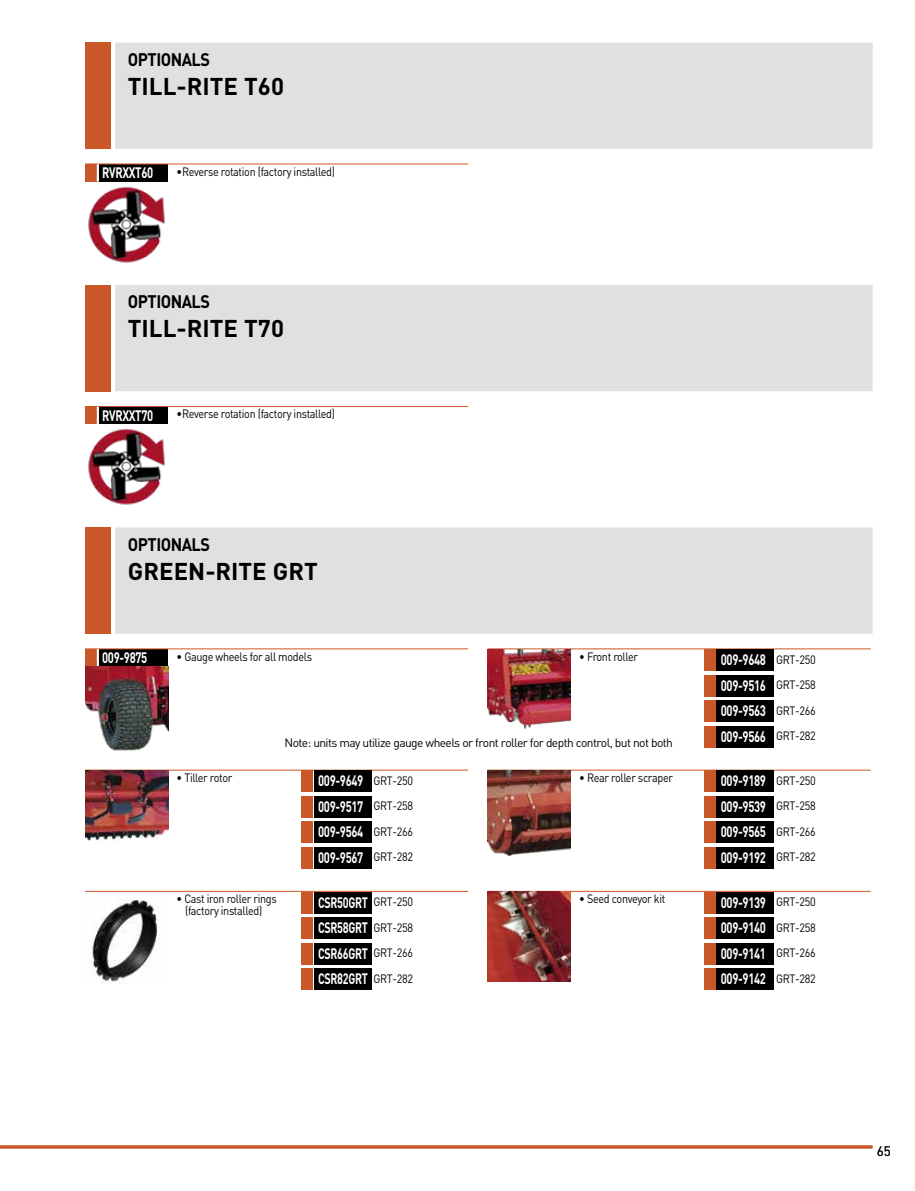
<style>
.page{position:relative;width:915px;height:1191px;background:#fff}
.page>*{position:absolute;margin:0;border:0;box-sizing:border-box;transform-origin:0 0}
.t1{font:700 24px "DIN";color:#000}
.t2{font:700 18px "DIN";letter-spacing:-.03em;color:#000;scale:.9 1}
.t3{font:700 15px/25.5px "DIN";letter-spacing:-.03em;color:#fff;text-align:justify;scale:.75 1}
.t4{font:700 15px/25.5px "DIN";letter-spacing:-.03em;color:#fff;text-align:justify;scale:.72 1}
.t5{font:13.5px "DIN";color:#000}
.t6{font:12px/12px "DIN";letter-spacing:-.03em;color:#000;text-align:center;scale:.9 1}
.t7{font:12px "DIN";letter-spacing:-.05em;color:#000}
.s1{font-weight:400;font-size:12px;color:#000}
</style>
<div class="page">
<div style="left:85px;top:43px;width:26px;height:106px;background:#c95727"></div>
<div style="left:115px;top:43px;width:757px;height:106px;background:#e0e0e0"></div>
<div style="left:85px;top:527px;width:26px;height:107px;background:#c95727"></div>
<div style="left:115px;top:527px;width:757px;height:107px;background:#e0e0e0"></div>
<div style="left:85px;top:285px;width:26px;height:106px;background:#c95727"></div>
<div style="left:115px;top:285px;width:757px;height:106px;background:#e0e0e0"></div>
<hr style="left:168px;top:770px;width:124px;height:1px;background:#c95727">
<hr style="left:292px;top:770px;width:125px;height:1px;background:#c95727">
<hr style="left:417px;top:770px;width:51px;height:1px;background:#c95727">
<img style="left:85px;top:770px;width:83px;height:70px">
<div style="left:301px;top:770px;width:11px;height:22px;background:#c95727"></div>
<div style="left:301px;top:796px;width:11px;height:21px;background:#c95727"></div>
<div style="left:301px;top:847px;width:11px;height:21px;background:#c95727"></div>
<div style="left:301px;top:821px;width:11px;height:22px;background:#c95727"></div>
<div style="left:314px;top:770px;width:57px;height:22px;background:#000"></div>
<div style="left:314px;top:796px;width:57px;height:21px;background:#000"></div>
<div style="left:314px;top:847px;width:57px;height:21px;background:#000"></div>
<div style="left:314px;top:821px;width:57px;height:22px;background:#000"></div>
<hr style="left:570px;top:770px;width:125px;height:1px;background:#c95727">
<hr style="left:695px;top:770px;width:124px;height:1px;background:#c95727">
<hr style="left:819px;top:770px;width:51px;height:1px;background:#c95727">
<img style="left:487px;top:770px;width:83px;height:85px">
<div style="left:703px;top:770px;width:12px;height:22px;background:#c95727"></div>
<div style="left:703px;top:796px;width:12px;height:21px;background:#c95727"></div>
<div style="left:703px;top:847px;width:12px;height:21px;background:#c95727"></div>
<div style="left:703px;top:821px;width:12px;height:22px;background:#c95727"></div>
<div style="left:716px;top:770px;width:57px;height:22px;background:#000"></div>
<div style="left:716px;top:796px;width:57px;height:21px;background:#000"></div>
<div style="left:716px;top:847px;width:57px;height:21px;background:#000"></div>
<div style="left:716px;top:821px;width:57px;height:22px;background:#000"></div>
<div style="left:98px;top:164px;width:70px;height:18px;background:#000"></div>
<hr style="left:98px;top:164px;width:70px;height:1px;background:#c95727">
<hr style="left:168px;top:164px;width:249px;height:1px;background:#c95727">
<hr style="left:417px;top:164px;width:51px;height:1px;background:#c95727">
<svg style="left:85px;top:164px;width:14px;height:18px"></svg>
<img style="left:88px;top:186px;width:77px;height:77px">
<div style="left:98px;top:649px;width:70px;height:17px;background:#000"></div>
<hr style="left:98px;top:648px;width:70px;height:1px;background:#c95727">
<hr style="left:168px;top:648px;width:249px;height:1px;background:#c95727">
<hr style="left:417px;top:648px;width:51px;height:1px;background:#c95727">
<svg style="left:85px;top:648px;width:14px;height:18px"></svg>
<img style="left:85px;top:666px;width:83px;height:85px">
<hr style="left:487px;top:648px;width:83px;height:1px;background:#c95727">
<hr style="left:570px;top:648px;width:125px;height:1px;background:#c95727">
<hr style="left:695px;top:648px;width:124px;height:1px;background:#c95727">
<hr style="left:819px;top:648px;width:51px;height:1px;background:#c95727">
<img style="left:487px;top:649px;width:83px;height:80px">
<div style="left:703px;top:649px;width:12px;height:22px;background:#c95727"></div>
<div style="left:703px;top:675px;width:12px;height:21px;background:#c95727"></div>
<div style="left:703px;top:726px;width:12px;height:21px;background:#c95727"></div>
<div style="left:703px;top:700px;width:12px;height:22px;background:#c95727"></div>
<div style="left:716px;top:649px;width:57px;height:22px;background:#000"></div>
<div style="left:716px;top:675px;width:57px;height:21px;background:#000"></div>
<div style="left:716px;top:726px;width:57px;height:21px;background:#000"></div>
<div style="left:716px;top:700px;width:57px;height:22px;background:#000"></div>
<div style="left:98px;top:406px;width:70px;height:18px;background:#000"></div>
<hr style="left:98px;top:406px;width:70px;height:1px;background:#c95727">
<hr style="left:168px;top:406px;width:249px;height:1px;background:#c95727">
<hr style="left:417px;top:406px;width:51px;height:1px;background:#c95727">
<svg style="left:85px;top:406px;width:14px;height:18px"></svg>
<img style="left:88px;top:428px;width:77px;height:77px">
<hr style="left:85px;top:891px;width:83px;height:1px;background:#c95727">
<hr style="left:168px;top:891px;width:124px;height:1px;background:#c95727">
<hr style="left:292px;top:891px;width:125px;height:1px;background:#c95727">
<hr style="left:417px;top:891px;width:51px;height:1px;background:#c95727">
<img style="left:92px;top:898px;width:68px;height:85px">
<div style="left:301px;top:892px;width:11px;height:21px;background:#c95727"></div>
<div style="left:301px;top:917px;width:11px;height:21px;background:#c95727"></div>
<div style="left:301px;top:968px;width:11px;height:21px;background:#c95727"></div>
<div style="left:301px;top:943px;width:11px;height:21px;background:#c95727"></div>
<div style="left:314px;top:892px;width:57px;height:21px;background:#000"></div>
<div style="left:314px;top:917px;width:57px;height:21px;background:#000"></div>
<div style="left:314px;top:968px;width:57px;height:21px;background:#000"></div>
<div style="left:314px;top:943px;width:57px;height:21px;background:#000"></div>
<hr style="left:570px;top:891px;width:125px;height:1px;background:#c95727">
<hr style="left:695px;top:891px;width:124px;height:1px;background:#c95727">
<hr style="left:819px;top:891px;width:51px;height:1px;background:#c95727">
<img style="left:487px;top:891px;width:83px;height:90px">
<div style="left:703px;top:892px;width:12px;height:21px;background:#c95727"></div>
<div style="left:703px;top:917px;width:12px;height:21px;background:#c95727"></div>
<div style="left:703px;top:968px;width:12px;height:21px;background:#c95727"></div>
<div style="left:703px;top:943px;width:12px;height:21px;background:#c95727"></div>
<div style="left:716px;top:892px;width:57px;height:21px;background:#000"></div>
<div style="left:716px;top:917px;width:57px;height:21px;background:#000"></div>
<div style="left:716px;top:968px;width:57px;height:21px;background:#000"></div>
<div style="left:716px;top:943px;width:57px;height:21px;background:#000"></div>
<hr style="left:0;top:1145px;width:872px;height:3px;background:#c95727">
<p class="t2" style="left:128px;top:48px;width:93px">OPTIONALS</p>
<h1 class="t1" style="left:128px;top:70px;width:157px">TILL-RITE T60</h1>
<p class="t3" style="left:102px;top:160px;width:70px">RVRXXT60</p>
<p class="t6" style="left:176px;top:165px;width:177px">•Reverse rotation (factory installed)</p>
<p class="t2" style="left:128px;top:290px;width:93px">OPTIONALS</p>
<h1 class="t1" style="left:128px;top:313px;width:157px">TILL-RITE T70</h1>
<p class="t3" style="left:102px;top:402px;width:70px">RVRXXT70</p>
<p class="t6" style="left:176px;top:408px;width:177px">•Reverse rotation (factory installed)</p>
<p class="t2" style="left:128px;top:532px;width:93px">OPTIONALS</p>
<h1 class="t1" style="left:128px;top:555px;width:191px">GREEN-RITE GRT</h1>
<p class="t3" style="left:102px;top:644px;width:62px">009-9875</p>
<p class="t6" style="left:176px;top:650px;width:152px">• Gauge wheels for all models</p>
<p class="t6" style="left:579px;top:650px;width:67px">• Front roller</p>
<p class="t3" style="left:720px;top:646px;width:128px">009-9648 <span class="s1">GRT-250<br></span>009-9516 <span class="s1">GRT-258<br></span>009-9563 <span class="s1">GRT-266<br></span>009-9566 <span class="s1">GRT-282</span></p>
<p class="t7" style="left:284px;top:735px;width:390px">Note: units may utilize gauge wheels or front roller for depth control, but not both</p>
<p class="t6" style="left:176px;top:771px;width:63px">• Tiller rotor</p>
<p class="t3" style="left:318px;top:767px;width:128px">009-9649 <span class="s1">GRT-250<br></span>009-9517 <span class="s1">GRT-258<br></span>009-9564 <span class="s1">GRT-266<br></span>009-9567 <span class="s1">GRT-282</span></p>
<p class="t6" style="left:579px;top:771px;width:106px">• Rear roller scraper</p>
<p class="t3" style="left:720px;top:767px;width:128px">009-9189 <span class="s1">GRT-250<br></span>009-9539 <span class="s1">GRT-258<br></span>009-9565 <span class="s1">GRT-266<br></span>009-9192 <span class="s1">GRT-282</span></p>
<p class="t6" style="left:176px;top:892px;width:113px">• Cast iron roller rings (factory installed)</p>
<p class="t4" style="left:318px;top:888px;width:133px">CSR50GRT <span class="s1">GRT-250<br></span>CSR58GRT <span class="s1">GRT-258<br></span>CSR66GRT <span class="s1">GRT-266<br></span>CSR82GRT <span class="s1">GRT-282</span></p>
<p class="t6" style="left:579px;top:892px;width:97px">• Seed conveyor kit</p>
<p class="t3" style="left:720px;top:888px;width:128px">009-9139 <span class="s1">GRT-250<br></span>009-9140 <span class="s1">GRT-258<br></span>009-9141 <span class="s1">GRT-266<br></span>009-9142 <span class="s1">GRT-282</span></p>
<p class="t5" style="left:876px;top:1143px;width:16px">65</p>
</div>
